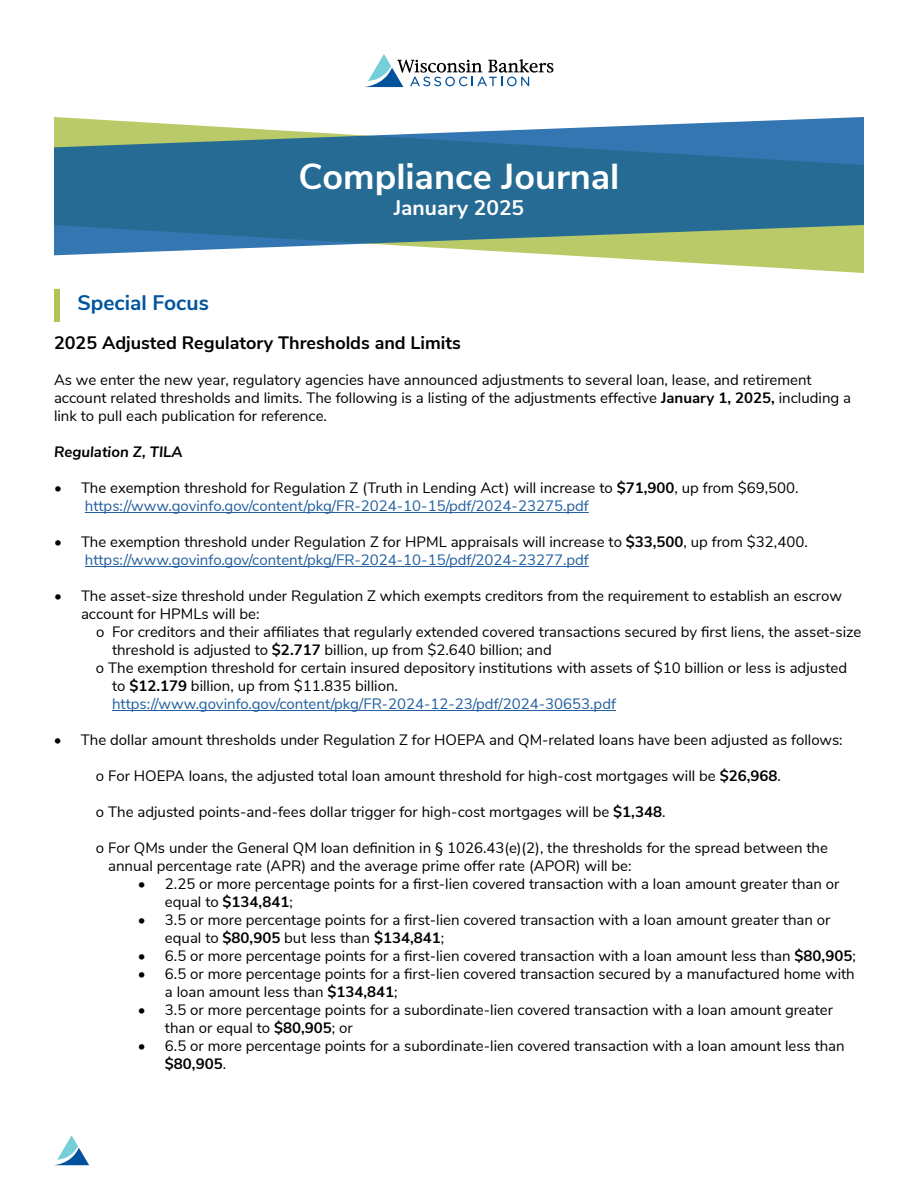
<style>
.page{position:relative;width:918px;height:1188px;background:#fff}
.page>*{position:absolute;margin:0;border:0;box-sizing:border-box;transform-origin:0 0}
.t1{font:700 36px "Nunito Sans";color:#fff}
.t2{font:700 21px "Nunito Sans";color:#00549e}
.t3{font:700 21px "Nunito Sans";color:#fff}
.t4{font:700 18px "Nunito Sans";color:#000}
.t5{font:15px/18px "Nunito Sans";color:#000}
.t6{font:15px "Nunito Sans";color:#215e9e}
.t7{font:italic 700 15px "Nunito Sans";color:#000}
.s1{font-weight:700}
.s2{color:#215e9e}
</style>
<div class="page">
<svg style="left:365px;top:54px;width:189px;height:33px"></svg>
<svg style="left:56px;top:1135px;width:33px;height:30px"></svg>
<svg style="left:54px;top:255px;width:810px;height:18px"></svg>
<svg style="left:54px;top:117px;width:810px;height:138px;background:#4d869c"></svg>
<hr style="left:85px;top:512px;width:504px;height:1px;background:#215e9e">
<hr style="left:85px;top:566px;width:504px;height:1px;background:#215e9e">
<hr style="left:112px;top:710px;width:504px;height:1px;background:#215e9e">
<div style="left:54px;top:289px;width:6px;height:33px;background:#b3c457"></div>
<h2 class="t2" style="left:77px;top:287px;width:133px">Special Focus</h2>
<h1 class="t1" style="left:299px;top:151px;width:322px">Compliance Journal</h1>
<h2 class="t3" style="left:394px;top:192px;width:132px">January 2025</h2>
<p class="t4" style="left:54px;top:330px;width:408px">2025 Adjusted Regulatory Thresholds and Limits</p>
<p class="t5" style="left:54px;top:370px;width:799px">As we enter the new year, regulatory agencies have announced adjustments to several loan, lease, and retirement account related thresholds and limits. The following is a listing of the adjustments effective <span class="s1">January 1, 2025,</span> including a link to pull each publication for reference.</p>
<p class="t7" style="left:54px;top:441px;width:130px">Regulation Z, TILA</p>
<p class="t5" style="left:85px;top:478px;width:715px;text-indent:-31px">• The exemption threshold for Regulation Z (Truth in Lending Act) will increase to <span class="s1">$71,900</span>, up from $69,500. <span class="s2">https://www.govinfo.gov/content/pkg/FR-2024-10-15/pdf/2024-23275.pdf</span></p>
<p class="t5" style="left:85px;top:532px;width:724px;text-indent:-31px">• The exemption threshold under Regulation Z for HPML appraisals will increase to <span class="s1">$33,500</span>, up from $32,400. <span class="s2">https://www.govinfo.gov/content/pkg/FR-2024-10-15/pdf/2024-23277.pdf</span></p>
<p class="t5" style="left:81px;top:586px;width:762px;text-indent:-27px">• The asset-size threshold under Regulation Z which exempts creditors from the requirement to establish an escrow account for HPMLs will be:</p>
<p class="t5" style="left:96px;top:622px;width:767px">o For creditors and their affiliates that regularly extended covered transactions secured by first liens, the asset-size</p>
<p class="t5" style="left:112px;top:640px;width:441px">threshold is adjusted to <span class="s1">$2.717</span> billion, up from $2.640 billion; and</p>
<p class="t5" style="left:96px;top:658px;width:753px">o The exemption threshold for certain insured depository institutions with assets of $10 billion or less is adjusted</p>
<p class="t5" style="left:112px;top:676px;width:287px">to <span class="s1">$12.179</span> billion, up from $11.835 billion.</p>
<p class="t6" style="left:112px;top:693px;width:505px">https://www.govinfo.gov/content/pkg/FR-2024-12-23/pdf/2024-30653.pdf</p>
<p class="t5" style="left:54px;top:730px;width:790px">• The dollar amount thresholds under Regulation Z for HOEPA and QM-related loans have been adjusted as follows:</p>
<p class="t5" style="left:96px;top:766px;width:686px">o For HOEPA loans, the adjusted total loan amount threshold for high-cost mortgages will be <span class="s1">$26,968</span>.</p>
<p class="t5" style="left:96px;top:802px;width:571px">o The adjusted points-and-fees dollar trigger for high-cost mortgages will be <span class="s1">$1,348</span>.</p>
<p class="t5" style="left:108px;top:838px;width:721px;text-indent:-12px">o For QMs under the General QM loan definition in § 1026.43(e)(2), the thresholds for the spread between the annual percentage rate (APR) and the average prime offer rate (APOR) will be:</p>
<p class="t5" style="left:165px;top:874px;width:676px;text-indent:-27px">• 2.25 or more percentage points for a first-lien covered transaction with a loan amount greater than or equal to <span class="s1">$134,841</span>;</p>
<p class="t5" style="left:165px;top:910px;width:667px;text-indent:-27px">• 3.5 or more percentage points for a first-lien covered transaction with a loan amount greater than or equal to <span class="s1">$80,905</span> but less than <span class="s1">$134,841</span>;</p>
<p class="t5" style="left:138px;top:946px;width:719px">• 6.5 or more percentage points for a first-lien covered transaction with a loan amount less than <span class="s1">$80,905</span>;</p>
<p class="t5" style="left:165px;top:964px;width:691px;text-indent:-27px">• 6.5 or more percentage points for a first-lien covered transaction secured by a manufactured home with a loan amount less than <span class="s1">$134,841</span>;</p>
<p class="t5" style="left:165px;top:1000px;width:670px;text-indent:-27px">• 3.5 or more percentage points for a subordinate-lien covered transaction with a loan amount greater than or equal to <span class="s1">$80,905</span>; or</p>
<p class="t5" style="left:165px;top:1036px;width:681px;text-indent:-27px">• 6.5 or more percentage points for a subordinate-lien covered transaction with a loan amount less than <span class="s1">$80,905</span>.</p>
</div>
